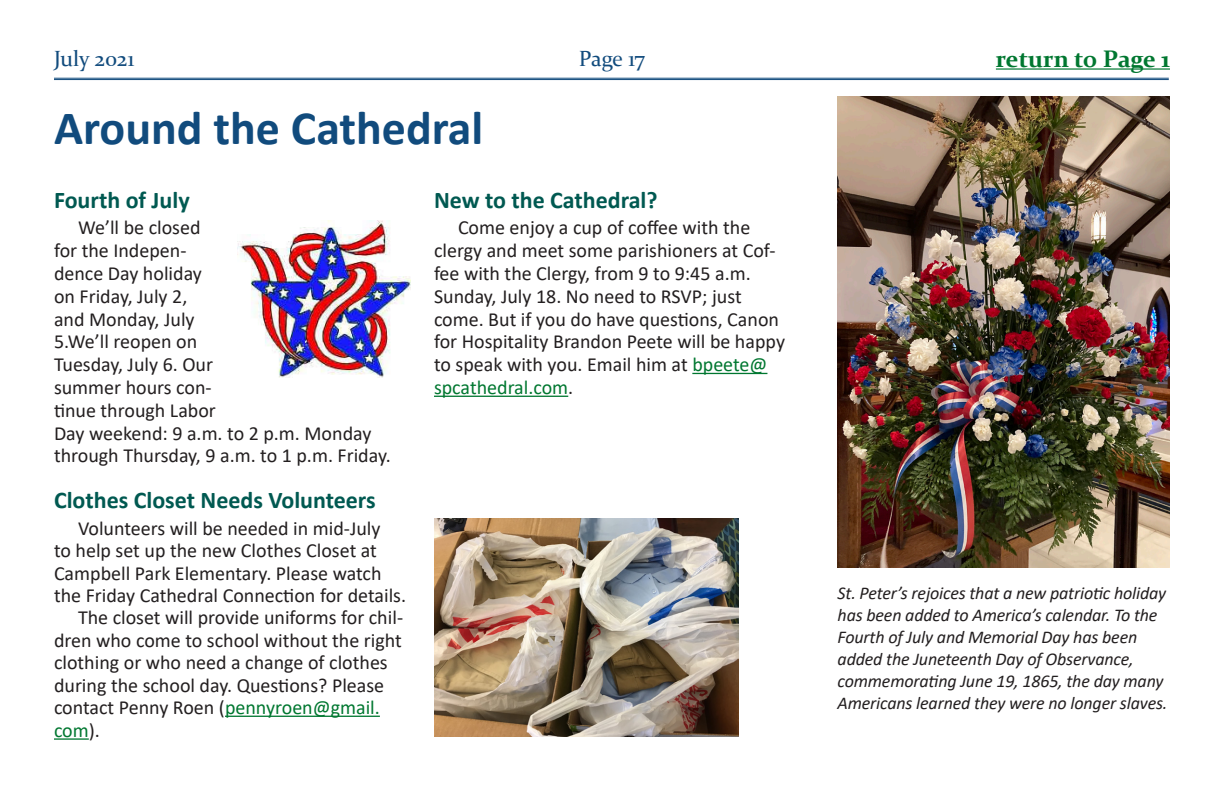
<style>
.page{position:relative;width:1224px;height:792px;background:#fff}
.page>*{position:absolute;margin:0;border:0;box-sizing:border-box;transform-origin:0 0}
.Main_Header{font:700 48px "Calibri";color:#114b7d}
.SH_-_Teal{font:700 24px "Calibri";color:#005951}
.t1{font:700 24px "Constantia";color:#007730}
.t2{font:22px "Constantia";letter-spacing:-.01em;color:#114b7d}
.BTI_-_1_column{font:20px/22.8px "Calibri";color:#231f20}
.Captions{font:italic 18px/22px "Calibri";letter-spacing:-.01em;color:#231f20}
.s1{color:#007730}
</style>
<div class="page">
<hr style="left:54px;top:78px;width:1115px;height:1px;background:#114b7d">
<hr style="left:54px;top:79px;width:1115px;height:1px;background:#114b7d">
<hr style="left:996px;top:68px;width:174px;height:2px;background:#007730">
<img style="left:837px;top:96px;width:333px;height:472px">
<hr style="left:225px;top:716px;width:155px;height:1px;background:#007730">
<hr style="left:54px;top:738px;width:35px;height:2px;background:#007730">
<hr style="left:692px;top:373px;width:75px;height:1px;background:#007730">
<hr style="left:434px;top:396px;width:134px;height:1px;background:#007730">
<img style="left:237px;top:221px;width:173px;height:156px">
<img style="left:434px;top:519px;width:304px;height:218px">
<p class="t2" style="left:54px;top:43px;width:82px">July 2021</p>
<p class="t2" style="left:579px;top:43px;width:68px">Page 17</p>
<p class="t1" style="left:996px;top:43px;width:176px">return to Page 1</p>
<p class="Main_Header" style="left:54px;top:94px;width:431px">Around the Cathedral</p>
<p class="SH_-_Teal" style="left:54px;top:183px;width:137px">Fourth of July</p>
<p class="BTI_-_1_column" style="left:54px;top:216px;width:338px;text-indent:24px">We’ll be closed<br>for the Indepen-<br>dence Day holiday<br>on Friday, July 2,<br>and Monday, July<br>5.We’ll reopen on<br>Tuesday, July 6. Our<br>summer hours con-<br>tinue through Labor<br>Day weekend: 9 a.m. to 2 p.m. Monday through Thursday, 9 a.m. to 1 p.m. Friday.</p>
<p class="SH_-_Teal" style="left:54px;top:483px;width:323px">Clothes Closet Needs Volunteers</p>
<p class="BTI_-_1_column" style="left:54px;top:516px;width:354px;text-indent:24px">Volunteers will be needed in mid-July<br>to help set up the new Clothes Closet at Campbell Park Elementary. Please watch the Friday Cathedral Connection for details.</p>
<p class="BTI_-_1_column" style="left:54px;top:606px;width:351px;text-indent:24px">The closet will provide uniforms for chil&shy;dren who come to school without the right clothing or who need a change of clothes during the school day. Questions? Please contact Penny Roen (<span class="s1">pennyroen@gmail. com</span>).</p>
<p class="SH_-_Teal" style="left:434px;top:183px;width:225px">New to the Cathedral?</p>
<p class="BTI_-_1_column" style="left:434px;top:216px;width:353px;text-indent:24px">Come enjoy a cup of coffee with the clergy and meet some parishioners at Cof&shy;fee with the Clergy, from 9 to 9:45 a.m.<br>Sunday, July 18. No need to RSVP; just come. But if you do have questions, Canon for Hospitality Brandon Peete will be happy to speak with you. Email him at <span class="s1">bpeete@ spcathedral.com</span>.</p>
<p class="Captions" style="left:838px;top:581px;width:331px">St. Peter’s rejoices that a new patriotic holiday has been added to America’s calendar. To the Fourth of July and Memorial Day has been added the Juneteenth Day of Observance, commemorating June 19, 1865, the day many Americans learned they were no longer slaves.</p>
</div>
